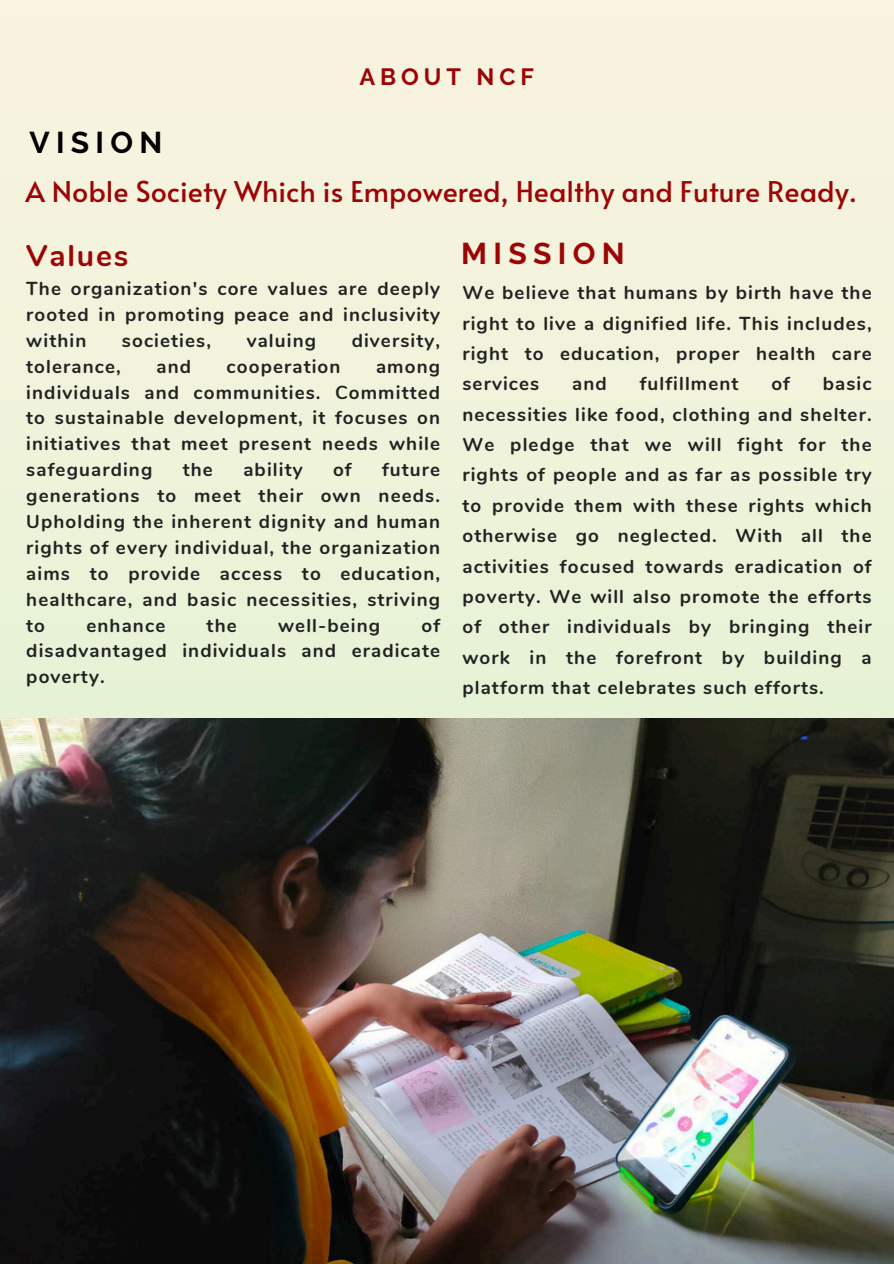
<style>
.page{position:relative;width:894px;height:1264px;background:#fff}
.page>*{position:absolute;margin:0;border:0;box-sizing:border-box;transform-origin:0 0}
.t1{font:700 30px "Raleway";letter-spacing:.21em;color:#9c0505}
.t2{font:700 30px "Nunito";letter-spacing:.06em;color:#9c0505}
.t3{font:700 30px "Raleway";letter-spacing:.21em;color:#000}
.t4{font:28.5px "Alata";color:#9c0505}
.t5{font:700 23.55px "Raleway";letter-spacing:.21em;color:#9c0505}
.t6{font:700 18.75px/25.8px "Nunito";letter-spacing:.06em;color:#222;text-align:justify}
</style>
<div class="page">
<div style="left:0;top:0;width:893px;height:1263px;background:#f2f3dc"></div>
<img style="left:0;top:718px;width:893px;height:545px">
<h2 class="t3" style="left:29px;top:125px;width:134px">VISION</h2>
<p class="t5" style="left:359px;top:63px;width:176px">ABOUT NCF</p>
<p class="t4" style="left:25px;top:170px;width:833px">A Noble Society Which is Empowered, Healthy and Future Ready.</p>
<p class="t2" style="left:26px;top:235px;width:104px">Values</p>
<h4 class="t6" style="left:26px;top:276px;width:415px">The organization's core values are deeply rooted in promoting peace and inclusivity within</h4>
<h4 class="t6" style="left:122px;top:328px;width:91px">societies,</h4>
<h4 class="t6" style="left:246px;top:328px;width:71px">valuing</h4>
<h4 class="t6" style="left:351px;top:328px;width:90px">diversity,</h4>
<h4 class="t6" style="left:26px;top:353px;width:96px">tolerance,</h4>
<h4 class="t6" style="left:156px;top:353px;width:36px">and</h4>
<h4 class="t6" style="left:226px;top:353px;width:115px">cooperation</h4>
<h4 class="t6" style="left:26px;top:353px;width:415px;text-indent:349px">among individuals and communities. Committed to sustainable development, it focuses on initiatives that meet present needs while safeguarding</h4>
<h4 class="t6" style="left:183px;top:457px;width:32px">the</h4>
<h4 class="t6" style="left:243px;top:457px;width:61px">ability</h4>
<h4 class="t6" style="left:333px;top:457px;width:20px">of</h4>
<h4 class="t6" style="left:26px;top:457px;width:415px;text-indent:355px">future generations to meet their own needs.<br>Upholding the inherent dignity and human rights of every individual, the organization aims to provide access to education, healthcare, and basic necessities, striving to</h4>
<h4 class="t6" style="left:86px;top:612px;width:80px">enhance</h4>
<h4 class="t6" style="left:206px;top:612px;width:32px">the</h4>
<h4 class="t6" style="left:278px;top:612px;width:104px">well-being</h4>
<h4 class="t6" style="left:26px;top:612px;width:415px;text-indent:395px">of disadvantaged individuals and eradicate poverty.</h4>
<p class="t1" style="left:461px;top:236px;width:165px">MISSION</p>
<h3 class="t6" style="left:462px;top:278px;width:410px;line-height:30.3px">We believe that humans by birth have the right to live a dignified life. This includes, right to education, proper health care services</h3>
<h3 class="t6" style="left:462px;top:369px;width:410px;line-height:30.3px;text-indent:360px">basic necessities like food, clothing and shelter.<br>We pledge that we will fight for the rights of people and as far as possible try to provide them with these rights which otherwise go neglected. With all the activities focused towards eradication of poverty. We will also promote the efforts of other individuals by bringing their work in the forefront by building a platform that celebrates such efforts.</h3>
<h3 class="t6" style="left:572px;top:371px;width:36px">and</h3>
<h3 class="t6" style="left:639px;top:371px;width:100px">fulfillment</h3>
<h3 class="t6" style="left:771px;top:371px;width:20px">of</h3>
</div>
